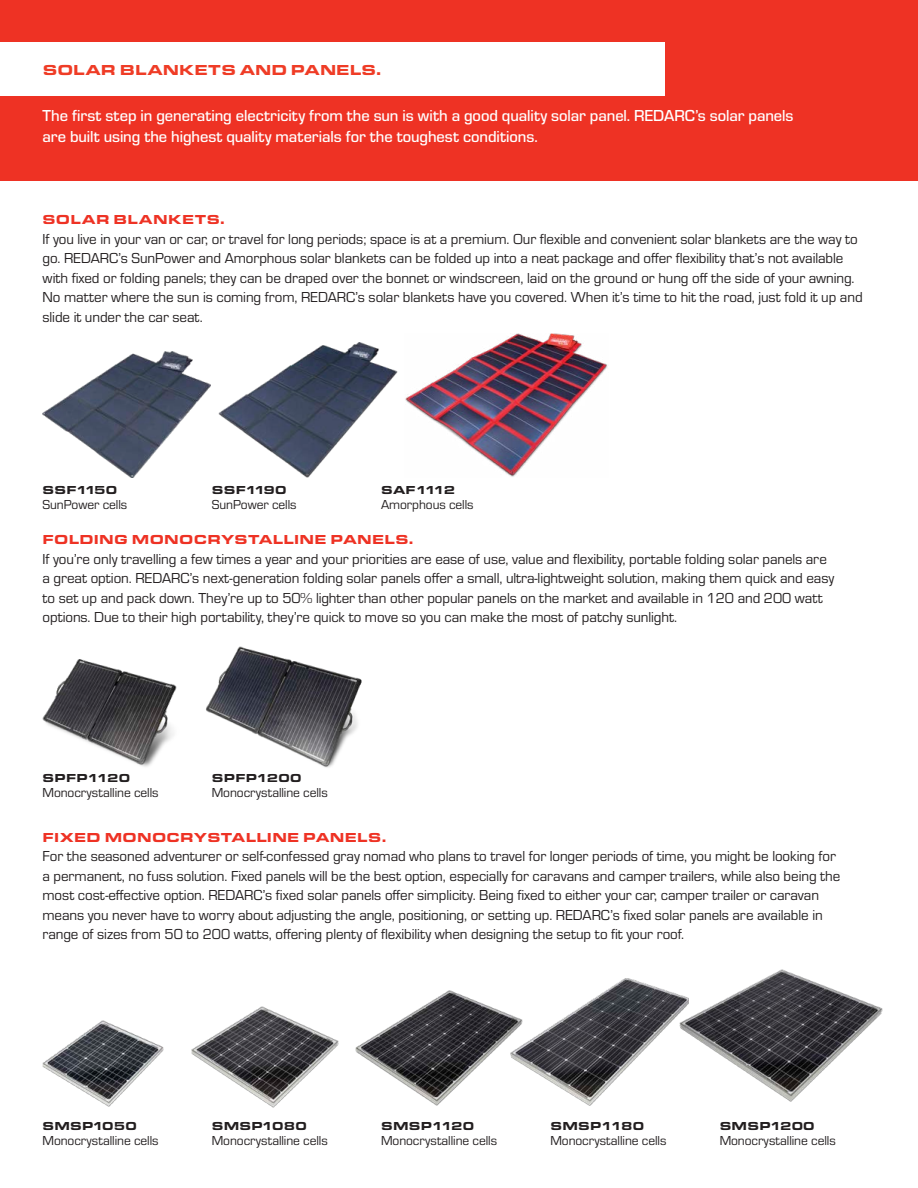
<style>
.page{position:relative;width:918px;height:1188px;background:#fff}
.page>*{position:absolute;margin:0;border:0;box-sizing:border-box;transform-origin:0 0}
.inside_left_text{font:500 16.5px/21px "Eurostile";letter-spacing:-.005em;color:#fff}
.text{font:15px/19.5px "Eurostile";letter-spacing:-.005em;color:#231f20}
.t1{font:900 15px "Eurostile Ext";color:#ef3c26}
.Caption_text{font:13.5px "Eurostile";letter-spacing:-.005em;color:#231f20}
.subhead{font:900 13.5px "Eurostile Ext";letter-spacing:.02em;color:#ee3224}
.caption_heading{font:900 12px "Eurostile Ext";letter-spacing:.02em;color:#231f20}
.caption_heading-2{font:900 12px "Eurostile Ext";letter-spacing:-.005em;color:#231f20}
.caption_heading-3{font:900 12px "Eurostile Ext";letter-spacing:-.055em;color:#231f20}
</style>
<div class="page">
<img style="left:43px;top:1021px;width:120px;height:86px">
<img style="left:43px;top:660px;width:134px;height:107px">
<img style="left:43px;top:352px;width:168px;height:126px">
<img style="left:192px;top:1006px;width:146px;height:102px">
<img style="left:206px;top:646px;width:156px;height:122px">
<img style="left:218px;top:343px;width:179px;height:135px">
<img style="left:356px;top:990px;width:142px;height:116px">
<img style="left:405px;top:334px;width:203px;height:143px">
<img style="left:498px;top:978px;width:182px;height:128px">
<img style="left:680px;top:970px;width:203px;height:131px">
<div style="left:0;top:0;width:918px;height:181px;background:#ee3224"></div>
<div style="left:0;top:43px;width:664px;height:53px;background:#fff"></div>
<p class="t1" style="left:43px;top:59px;width:340px">SOLAR BLANKETS AND PANELS.</p>
<p class="inside_left_text" style="left:43px;top:104px;width:753px">The first step in generating electricity from the sun is with a good quality solar panel. REDARC’s solar panels are built using the highest quality materials for the toughest conditions.</p>
<p class="subhead" style="left:43px;top:209px;width:184px">SOLAR BLANKETS.</p>
<p class="text" style="left:43px;top:228px;width:822px">If you live in your van or car, or travel for long periods; space is at a premium. Our flexible and convenient solar blankets are the way to go. REDARC’s SunPower and Amorphous solar blankets can be folded up into a neat package and offer flexibility that’s not available with fixed or folding panels; they can be draped over the bonnet or windscreen, laid on the ground or hung off the side of your awning.<br>No matter where the sun is coming from, REDARC’s solar blankets have you covered. When it’s time to hit the road, just fold it up and slide it under the car seat.</p>
<p class="caption_heading-2" style="left:43px;top:481px;width:76px">SSF1150</p>
<p class="Caption_text" style="left:43px;top:496px;width:86px">SunPower cells</p>
<p class="caption_heading-2" style="left:212px;top:481px;width:76px">SSF1190</p>
<p class="Caption_text" style="left:212px;top:496px;width:86px">SunPower cells</p>
<p class="caption_heading-3" style="left:381px;top:481px;width:76px">SAF1112</p>
<p class="Caption_text" style="left:381px;top:496px;width:94px">Amorphous cells</p>
<p class="subhead" style="left:43px;top:530px;width:373px">FOLDING MONOCRYSTALLINE PANELS.</p>
<p class="text" style="left:43px;top:548px;width:793px">If you’re only travelling a few times a year and your priorities are ease of use, value and flexibility, portable folding solar panels are a great option. REDARC’s next-generation folding solar panels offer a small, ultra-lightweight solution, making them quick and easy to set up and pack down. They’re up to 50% lighter than other popular panels on the market and available in 120 and 200 watt options. Due to their high portability, they’re quick to move so you can make the most of patchy sunlight.</p>
<p class="caption_heading" style="left:43px;top:769px;width:89px">SPFP1120</p>
<p class="Caption_text" style="left:43px;top:784px;width:118px">Monocrystalline cells</p>
<p class="caption_heading" style="left:212px;top:769px;width:91px">SPFP1200</p>
<p class="Caption_text" style="left:212px;top:784px;width:118px">Monocrystalline cells</p>
<p class="subhead" style="left:43px;top:827px;width:345px">FIXED MONOCRYSTALLINE PANELS.</p>
<p class="text" style="left:43px;top:846px;width:799px">For the seasoned adventurer or self-confessed gray nomad who plans to travel for longer periods of time, you might be looking for a permanent, no fuss solution. Fixed panels will be the best option, especially for caravans and camper trailers, while also being the most cost-effective option. REDARC’s fixed solar panels offer simplicity. Being fixed to either your car, camper trailer or caravan means you never have to worry about adjusting the angle, positioning, or setting up. REDARC’s fixed solar panels are available in range of sizes from 50 to 200 watts, offering plenty of flexibility when designing the setup to fit your roof.</p>
<p class="caption_heading" style="left:43px;top:1117px;width:96px">SMSP1050</p>
<p class="Caption_text" style="left:43px;top:1132px;width:118px">Monocrystalline cells</p>
<p class="caption_heading" style="left:212px;top:1117px;width:97px">SMSP1080</p>
<p class="Caption_text" style="left:212px;top:1132px;width:118px">Monocrystalline cells</p>
<p class="caption_heading" style="left:381px;top:1117px;width:95px">SMSP1120</p>
<p class="Caption_text" style="left:381px;top:1132px;width:118px">Monocrystalline cells</p>
<p class="caption_heading" style="left:550px;top:1117px;width:95px">SMSP1180</p>
<p class="Caption_text" style="left:550px;top:1132px;width:118px">Monocrystalline cells</p>
<p class="caption_heading" style="left:720px;top:1117px;width:97px">SMSP1200</p>
<p class="Caption_text" style="left:720px;top:1132px;width:118px">Monocrystalline cells</p>
</div>
